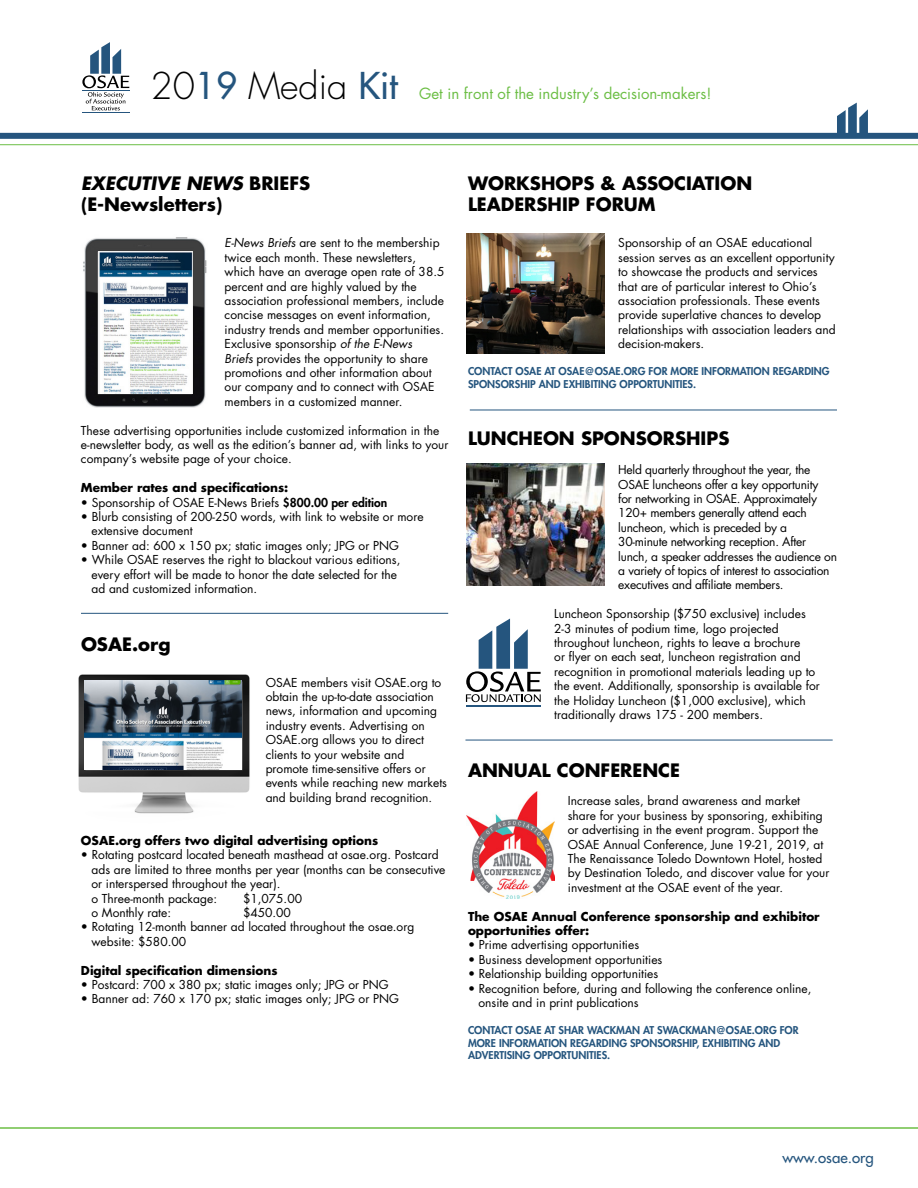
<style>
.page{position:relative;width:918px;height:1188px;background:#fff}
.page>*{position:absolute;margin:0;border:0;box-sizing:border-box;transform-origin:0 0}
.t1{font:300 36px "Futura Std";color:#000}
.t2{font:700 18px/21.6px "Futura Std";color:#000}
.t3{font:15px "Futura Std";color:#6cbe45}
.t4{font:500 15px "Futura Std";color:#25557e}
.t5{font:12px/14.4px "Futura Std";color:#000}
.t6{font:12px/14.4px "Futura Std";letter-spacing:-.02em;color:#000}
.t7{font:700 12px/14.4px "Futura Std";color:#000}
.t8{font:800 10.5px/12.6px "Futura Std";color:#25557e}
.s1{font-weight:500;color:#25557e}
.s2{font-style:italic}
.s3{font-weight:800}
</style>
<div class="page">
<hr style="left:82px;top:112px;width:47px;height:1px;background:#25557e">
<svg style="left:82px;top:42px;width:47px;height:68px"></svg>
<svg style="left:837px;top:103px;width:31px;height:30px"></svg>
<hr style="left:0;top:1127px;width:918px;height:2px;background:#6cbe45">
<div style="left:0;top:133px;width:918px;height:6px;background:#25557e"></div>
<hr style="left:0;top:144px;width:918px;height:1px;background:#6cbe45">
<img style="left:467px;top:233px;width:138px;height:120px">
<img style="left:467px;top:464px;width:138px;height:122px">
<hr style="left:466px;top:705px;width:75px;height:1px;background:#25557e">
<svg style="left:466px;top:619px;width:75px;height:83px"></svg>
<hr style="left:81px;top:613px;width:367px;height:1px;background:#25557e">
<hr style="left:470px;top:410px;width:367px;height:1px;background:#25557e">
<hr style="left:465px;top:740px;width:368px;height:1px;background:#25557e">
<img style="left:467px;top:792px;width:87px;height:106px">
<img style="left:83px;top:237px;width:124px;height:170px">
<img style="left:98px;top:252px;width:94px;height:142px">
<img style="left:78px;top:674px;width:172px;height:140px">
<img style="left:85px;top:680px;width:157px;height:90px">
<h1 class="t1" style="left:151px;top:64px;width:249px">20<span class="s1">19</span> Media <span class="s1">Kit</span></h1>
<p class="t3" style="left:419px;top:84px;width:294px">Get in front of the industry’s decision-makers!</p>
<h2 class="t2" style="left:81px;top:172px;width:231px"><span class="s2">EXECUTIVE NEWS</span> BRIEFS (E-Newsletters)</h2>
<p class="t5" style="left:225px;top:236px;width:221px"><span class="s2">E-News Briefs</span> are sent to the membership twice each month. These newsletters, which have an average open rate of 38.5 percent and are highly valued by the association professional members, include concise messages on event information, industry trends and member opportunities.<br>Exclusive sponsorship <span class="s2">of the E-News<br>Briefs</span> provides the opportunity to share promotions and other information about our company and to connect with OSAE members in a customized manner.</p>
<p class="t5" style="left:81px;top:423px;width:369px">These advertising opportunities include customized information in the e-newsletter body, as well as the edition’s banner ad, with links to your company’s website page of your choice.</p>
<p class="t7" style="left:81px;top:480px;width:209px">Member rates and specifications:</p>
<p class="t5" style="left:81px;top:495px;width:308px">• Sponsorship of OSAE E-News Briefs <span class="s3">$800.00 per edition</span></p>
<p class="t5" style="left:91px;top:510px;width:334px;text-indent:-10px">• Blurb consisting of 200-250 words, with link to website or more extensive document</p>
<p class="t5" style="left:81px;top:538px;width:319px">• Banner ad: 600 x 150 px; static images only; JPG or PNG</p>
<p class="t5" style="left:91px;top:553px;width:310px;text-indent:-10px">• While OSAE reserves the right to blackout various editions, every effort will be made to honor the date selected for the ad and customized information.</p>
<h2 class="t2" style="left:81px;top:633px;width:91px">OSAE.org</h2>
<p class="t5" style="left:266px;top:675px;width:183px">OSAE members visit OSAE.org to obtain the up-to-date association news, information and upcoming industry events. Advertising on<br>OSAE.org allows you to direct clients to your website and promote time-sensitive offers or events while reaching new markets and building brand recognition.</p>
<p class="t7" style="left:81px;top:833px;width:299px">OSAE.org offers two digital advertising options</p>
<p class="t5" style="left:91px;top:848px;width:355px;text-indent:-10px">• Rotating postcard located beneath masthead at osae.org. Postcard ads are limited to three months per year (months can be consecutive or interspersed throughout the year).<br>o Three-month package:</p>
<p class="t5" style="left:243px;top:891px;width:61px">$1,075.00</p>
<p class="t5" style="left:91px;top:906px;width:81px">o Monthly rate:</p>
<p class="t5" style="left:243px;top:906px;width:50px">$450.00</p>
<p class="t5" style="left:91px;top:920px;width:324px;text-indent:-10px">• Rotating 12-month banner ad located throughout the osae.org website: $580.00</p>
<p class="t7" style="left:81px;top:963px;width:198px">Digital specification dimensions</p>
<p class="t5" style="left:81px;top:978px;width:309px">• Postcard: 700 x 380 px; static images only; JPG or PNG</p>
<p class="t5" style="left:81px;top:992px;width:319px">• Banner ad: 760 x 170 px; static images only; JPG or PNG</p>
<h2 class="t2" style="left:468px;top:172px;width:286px">WORKSHOPS &amp; ASSOCIATION<br>LEADERSHIP FORUM</h2>
<p class="t5" style="left:618px;top:236px;width:219px">Sponsorship of an OSAE educational session serves as an excellent opportunity to showcase the products and services that are of particular interest to Ohio’s association professionals. These events provide superlative chances to develop relationships with association leaders and decision-makers.</p>
<p class="t8" style="left:468px;top:365px;width:363px">CONTACT OSAE AT OSAE@OSAE.ORG FOR MORE INFORMATION REGARDING<br>SPONSORSHIP AND EXHIBITING OPPORTUNITIES.</p>
<h2 class="t2" style="left:468px;top:428px;width:263px">LUNCHEON SPONSORSHIPS</h2>
<p class="t6" style="left:618px;top:463px;width:220px">Held quarterly throughout the year, the OSAE luncheons offer a key opportunity<br>for networking in OSAE. Approximately 120+ members generally attend each luncheon, which is preceded by a 30-minute networking reception. After lunch, a speaker addresses the audience on a variety of topics of interest to association executives and affiliate members.</p>
<p class="t5" style="left:554px;top:607px;width:267px">Luncheon Sponsorship ($750 exclusive) includes 2-3 minutes of podium time, logo projected throughout luncheon, rights to leave a brochure<br>or flyer on each seat, luncheon registration and recognition in promotional materials leading up to the event. Additionally, sponsorship is available for the Holiday Luncheon ($1,000 exclusive), which traditionally draws 175 - 200 members.</p>
<h2 class="t2" style="left:468px;top:759px;width:214px">ANNUAL CONFERENCE</h2>
<p class="t5" style="left:568px;top:794px;width:263px">Increase sales, brand awareness and market share for your business by sponsoring, exhibiting or advertising in the event program. Support the OSAE Annual Conference, June 19-21, 2019, at The Renaissance Toledo Downtown Hotel, hosted by Destination Toledo, and discover value for your investment at the OSAE event of the year.</p>
<p class="t7" style="left:468px;top:909px;width:353px">The OSAE Annual Conference sponsorship and exhibitor opportunities offer:</p>
<p class="t5" style="left:468px;top:938px;width:173px">• Prime advertising opportunities</p>
<p class="t5" style="left:468px;top:952px;width:196px">• Business development opportunities</p>
<p class="t5" style="left:468px;top:967px;width:192px">• Relationship building opportunities</p>
<p class="t5" style="left:479px;top:981px;width:335px;text-indent:-10px">• Recognition before, during and following the conference online, onsite and in print publications</p>
<p class="t8" style="left:468px;top:1024px;width:332px">CONTACT OSAE AT SHAR WACKMAN AT SWACKMAN@OSAE.ORG FOR<br>MORE INFORMATION REGARDING SPONSORSHIP, EXHIBITING AND<br>ADVERTISING OPPORTUNITIES.</p>
<p class="t4" style="left:782px;top:1148px;width:93px">www.osae.org</p>
</div>
